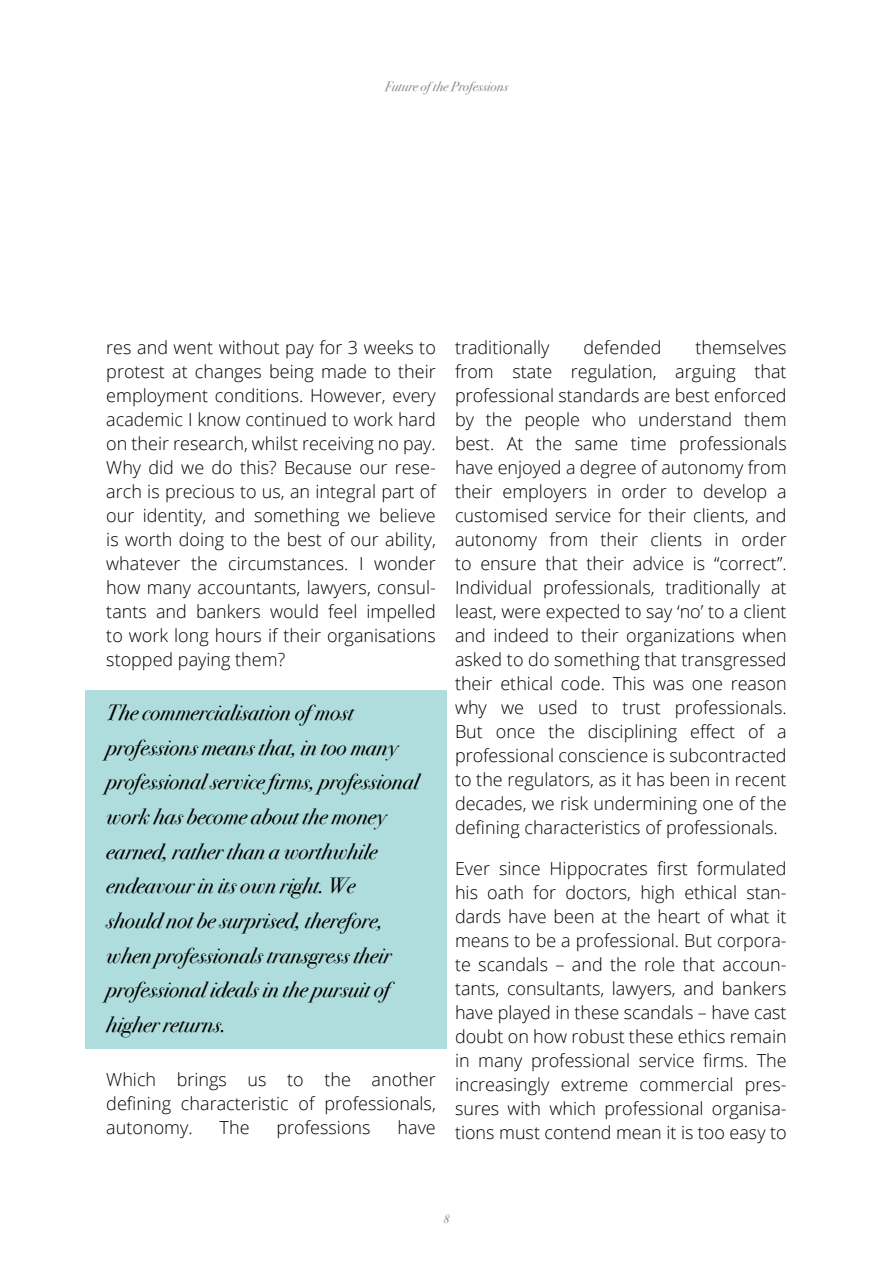
<style>
.page{position:relative;width:893px;height:1263px;background:#fff}
.page>*{position:absolute;margin:0;border:0;box-sizing:border-box;transform-origin:0 0}
.t1{font:italic 21.9px/34.7px "Bodoni Svty Two OSITCTT";color:#000}
.t2{font:300 18px/24px "Open Sans";color:#000;text-align:justify}
.t3{font:italic 13.5px "Bodoni Svty Two OSITCTT";color:#8b8b89}
</style>
<div class="page">
<div style="left:85px;top:690px;width:361px;height:358px;background:#afdcdc"></div>
<p class="t3" style="left:385px;top:79px;width:125px">Future of the Professions</p>
<p class="t2" style="left:106px;top:335px;width:331px">res and went without pay for 3 weeks to protest at changes being made to their employment conditions. However, every academic I know continued to work hard on their research, whilst receiving no pay.<br>Why did we do this? Because our rese&shy;arch is precious to us, an integral part of our identity, and something we believe is worth doing to the best of our ability, whatever the circumstances. I wonder how many accountants, lawyers, consul&shy;tants and bankers would feel impelled to work long hours if their organisations stopped paying them?</p>
<p class="t1" style="left:106px;top:695px;width:314px">The commercialisation of most professions means that, in too many professional service firms, professional work has become about the money earned, rather than a worthwhile endeavour in its own right. We<br>should not be surprised, therefore, when professionals transgress their professional ideals in the pursuit of higher returns.</p>
<p class="t2" style="left:106px;top:1067px;width:331px">Which brings us to the another defining characteristic of professionals, autonomy.</p>
<p class="t2" style="left:220px;top:1115px;width:31px">The</p>
<p class="t2" style="left:277px;top:1115px;width:95px">professions</p>
<p class="t2" style="left:398px;top:1115px;width:40px">have</p>
<p class="t2" style="left:455px;top:335px;width:96px">traditionally</p>
<p class="t2" style="left:584px;top:335px;width:79px">defended</p>
<p class="t2" style="left:455px;top:335px;width:333px;text-indent:240px">themselves from state regulation, arguing that professional standards are best enforced by the people who understand them best. At the same time professionals have enjoyed a degree of autonomy from their employers in order to develop a customised service for their clients, and autonomy from their clients in order to ensure that their advice is “correct”.<br>Individual professionals, traditionally at least, were expected to say ‘no’ to a client and indeed to their organizations when asked to do something that transgressed their ethical code. This was one reason why we used to trust professionals.<br>But once the disciplining effect of a professional conscience is subcontracted to the regulators, as it has been in recent decades, we risk undermining one of the defining characteristics of professionals.</p>
<p class="t2" style="left:455px;top:856px;width:333px">Ever since Hippocrates first formulated his oath for doctors, high ethical stan&shy;dards have been at the heart of what it means to be a professional. But corpora&shy;te scandals – and the role that accoun&shy;tants, consultants, lawyers, and bankers have played in these scandals – have cast doubt on how robust these ethics remain in many professional service firms. The increasingly extreme commercial pres&shy;sures with which professional organisa&shy;tions must contend mean it is too easy to</p>
<p class="t3" style="left:444px;top:1210px;width:7px">8</p>
</div>
